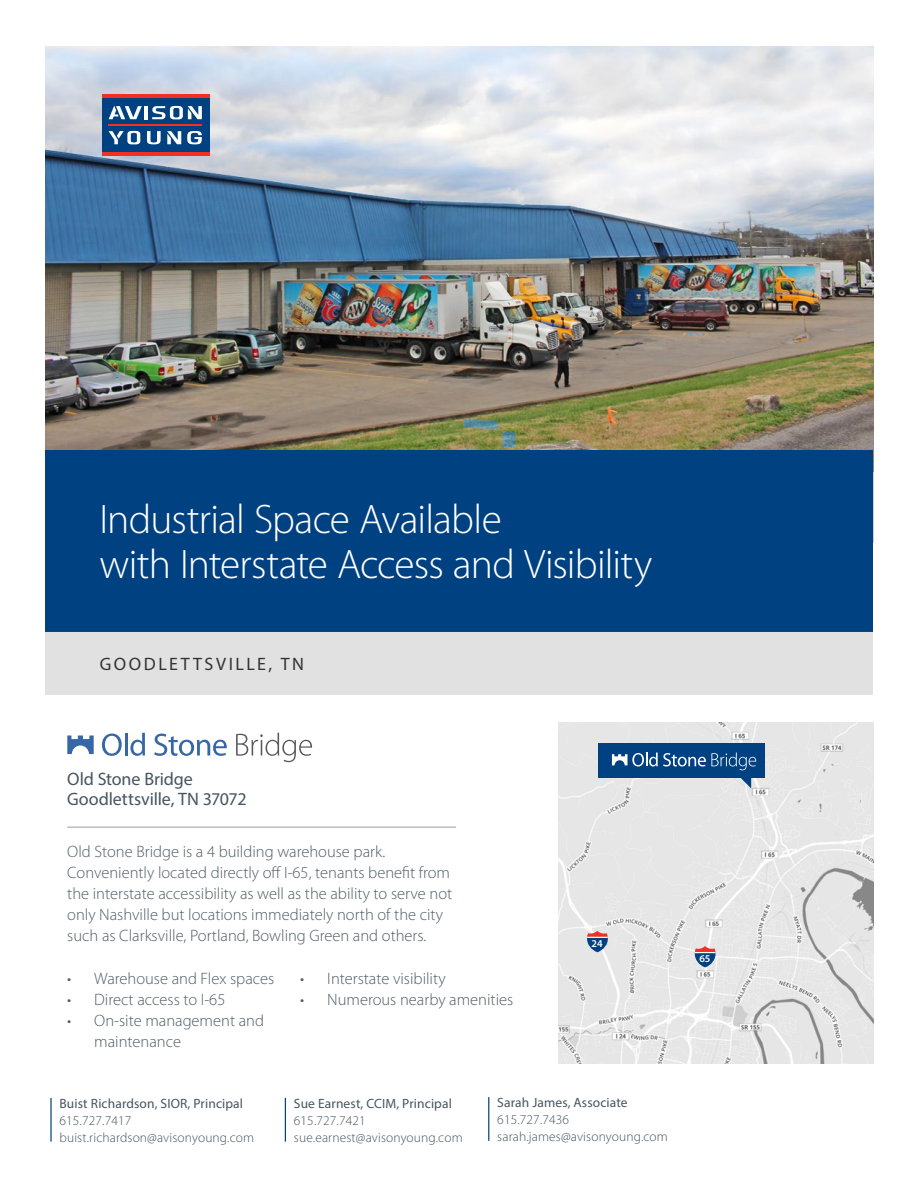
<style>
.page{position:relative;width:918px;height:1188px;background:#fff}
.page>*{position:absolute;margin:0;border:0;box-sizing:border-box;transform-origin:0 0}
.t1{font:300 41.4px/45.6px "Myriad Pro";letter-spacing:-.02em;color:#fff}
.t2{font:18px/19.5px "Myriad Pro";letter-spacing:-.005em;color:#455560}
.t3{font:18px "Myriad Pro";letter-spacing:.145em;color:#333334}
.t4{font:300 16.5px/21px "Myriad Pro";color:#4f5d67}
.t5{font:300 13.5px/17.1px "Myriad Pro";letter-spacing:.01em;color:#455560}
.t6{font:13.5px "Myriad Pro";letter-spacing:.01em;color:#455560}
.t7{font:600 10.5px "Myriad Pro";color:#fff}
.t8{font:600 10.35px "Myriad Pro";color:#fff}
</style>
<div class="page">
<img style="left:45px;top:47px;width:828px;height:403px">
<svg style="left:463px;top:420px;width:52px;height:30px;background:#7a8c64"></svg>
<div style="left:45px;top:450px;width:828px;height:181px;background:#004181"></div>
<div style="left:46px;top:631px;width:827px;height:64px;background:#e1e1e1"></div>
<svg style="left:102px;top:734px;width:20px;height:22px"></svg>
<hr style="left:125px;top:733px;width:2px;height:23px;background:#3767a6">
<svg style="left:130px;top:733px;width:15px;height:23px"></svg>
<svg style="left:154px;top:734px;width:73px;height:22px"></svg>
<svg style="left:236px;top:733px;width:76px;height:29px"></svg>
<svg style="left:67px;top:736px;width:27px;height:18px"></svg>
<hr style="left:50px;top:1098px;width:2px;height:44px;background:#004181">
<hr style="left:285px;top:1098px;width:1px;height:44px;background:#004181">
<hr style="left:488px;top:1097px;width:1px;height:44px;background:#004181">
<hr style="left:67px;top:827px;width:389px;height:1px;background:#999b9e">
<img style="left:558px;top:723px;width:315px;height:341px">
<div style="left:598px;top:743px;width:167px;height:35px;background:#004181"></div>
<svg style="left:612px;top:753px;width:144px;height:35px"></svg>
<svg style="left:695px;top:946px;width:21px;height:21px"></svg>
<svg style="left:587px;top:931px;width:21px;height:21px"></svg>
<div style="left:102px;top:98px;width:108px;height:54px;background:#004181"></div>
<svg style="left:167px;top:131px;width:14px;height:13px"></svg>
<svg style="left:109px;top:106px;width:93px;height:13px"></svg>
<svg style="left:109px;top:131px;width:32px;height:13px"></svg>
<svg style="left:147px;top:131px;width:14px;height:13px"></svg>
<svg style="left:187px;top:131px;width:15px;height:13px"></svg>
<hr style="left:102px;top:152px;width:108px;height:4px;background:#ee3124">
<hr style="left:102px;top:95px;width:108px;height:3px;background:#ee3124">
<hr style="left:108px;top:125px;width:94px;height:1px;background:#ee3124">
<h1 class="t1" style="left:99px;top:496px;width:554px">Industrial Space Available<br>with Interstate Access and Visibility</h1>
<p class="t3" style="left:100px;top:653px;width:206px">GOODLETTSVILLE, TN</p>
<p class="t2" style="left:67px;top:769px;width:181px">Old Stone Bridge<br>Goodlettsville, TN 37072</p>
<p class="t4" style="left:67px;top:841px;width:386px">Old Stone Bridge is a 4 building warehouse park.<br>Conveniently located directly off I-65, tenants benefit from the interstate accessibility as well as the ability to serve not only Nashville but locations immediately north of the city such as Clarksville, Portland, Bowling Green and others.</p>
<p class="t4" style="left:67px;top:968px;width:209px">• Warehouse and Flex spaces</p>
<p class="t4" style="left:67px;top:989px;width:160px">• Direct access to I-65</p>
<p class="t4" style="left:94px;top:1010px;width:171px;text-indent:-27px">• On-site management and maintenance</p>
<p class="t4" style="left:300px;top:968px;width:147px">• Interstate visibility</p>
<p class="t4" style="left:300px;top:989px;width:215px">• Numerous nearby amenities</p>
<p class="t7" style="left:592px;top:937px;width:13px">24</p>
<p class="t6" style="left:60px;top:1095px;width:185px">Buist Richardson, SIOR, Principal</p>
<p class="t5" style="left:60px;top:1112px;width:196px">615.727.7417 buist.richardson@avisonyoung.com</p>
<p class="t6" style="left:294px;top:1095px;width:159px">Sue Earnest, CCIM, Principal</p>
<p class="t5" style="left:294px;top:1112px;width:170px">615.727.7421 sue.earnest@avisonyoung.com</p>
<p class="t6" style="left:497px;top:1094px;width:132px">Sarah James, Associate</p>
<p class="t5" style="left:497px;top:1111px;width:172px">615.727.7436 sarah.james@avisonyoung.com</p>
<p class="t8" style="left:699px;top:952px;width:13px">65</p>
</div>
